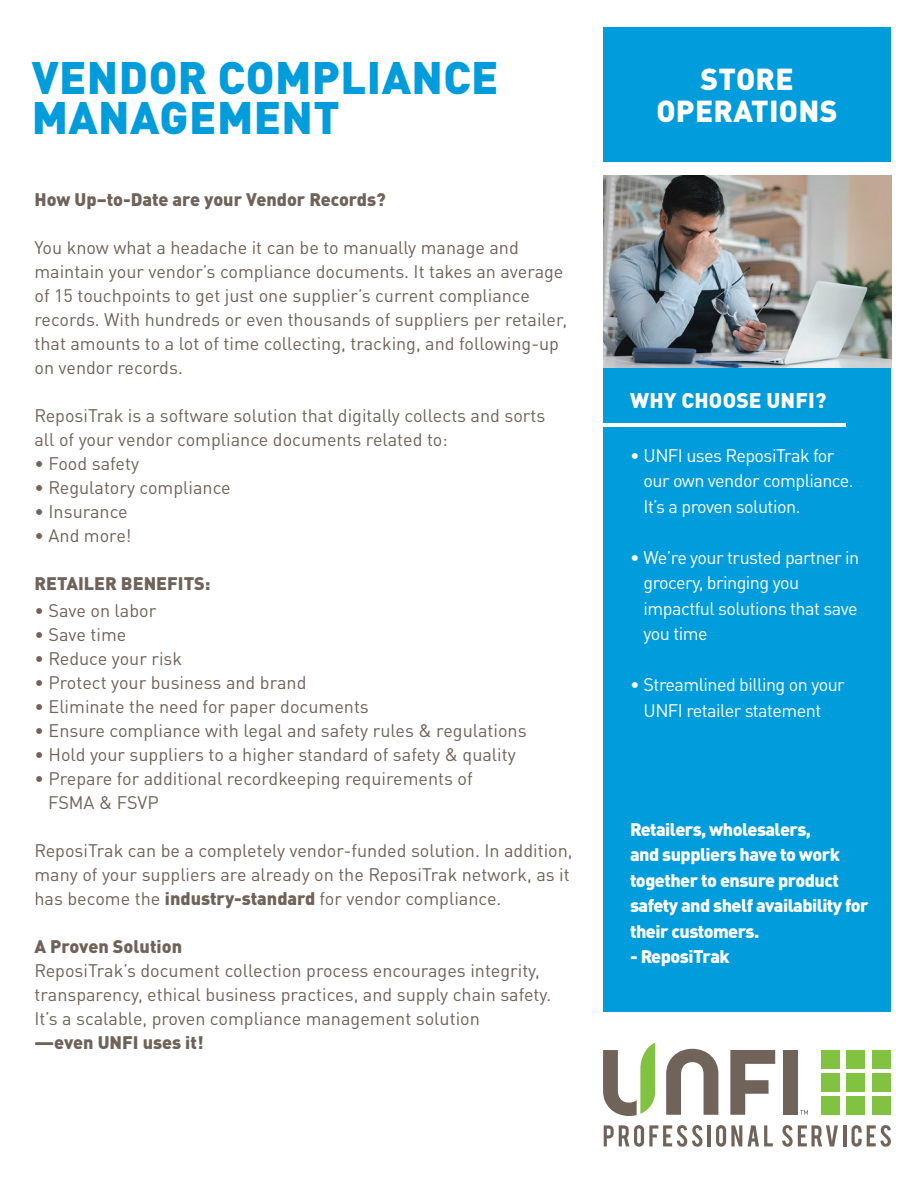
<style>
.page{position:relative;width:918px;height:1188px;background:#fff}
.page>*{position:absolute;margin:0;border:0;box-sizing:border-box;transform-origin:0 0}
.MAIN_HEADING{font:900 45px "DINOT";letter-spacing:.01em;color:#009cdc}
.t1{font:900 30px "DINOT";letter-spacing:.01em;color:#fff}
.SIDEBAR_HEADER{font:900 21px "DINOT";letter-spacing:.01em;color:#fff}
.t2{font:18px/24px "DINOT";color:#6f6259}
.SIDEBAR_BODY{font:18px "DINOT";letter-spacing:-.03em;color:#fff}
.SIDEBAR_BODY-2{font:900 18px/25.5px "DINOT";letter-spacing:-.03em;color:#fff}
.t3{font:900 18px "DINOT";color:#6f6259}
.s1{font-weight:900}
</style>
<div class="page">
<div style="left:603px;top:251px;width:288px;height:761px;background:#009cdc"></div>
<div style="left:603px;top:27px;width:288px;height:135px;background:#009cdc"></div>
<svg style="left:730px;top:1050px;width:45px;height:65px"></svg>
<div style="left:783px;top:1050px;width:15px;height:65px;background:#706359"></div>
<svg style="left:666px;top:1049px;width:52px;height:66px"></svg>
<svg style="left:800px;top:1110px;width:8px;height:5px"></svg>
<svg style="left:603px;top:1043px;width:52px;height:73px"></svg>
<svg style="left:604px;top:1125px;width:99px;height:22px"></svg>
<hr style="left:708px;top:1125px;width:3px;height:21px;background:#706359">
<svg style="left:716px;top:1125px;width:26px;height:22px"></svg>
<svg style="left:748px;top:1125px;width:25px;height:21px"></svg>
<svg style="left:782px;top:1125px;width:56px;height:22px"></svg>
<hr style="left:843px;top:1125px;width:3px;height:21px;background:#706359">
<svg style="left:852px;top:1125px;width:39px;height:22px"></svg>
<div style="left:821px;top:1096px;width:19px;height:19px;background:#81c340"></div>
<div style="left:847px;top:1096px;width:18px;height:19px;background:#81c340"></div>
<div style="left:872px;top:1096px;width:19px;height:19px;background:#81c340"></div>
<div style="left:821px;top:1073px;width:19px;height:19px;background:#81c340"></div>
<div style="left:847px;top:1073px;width:18px;height:19px;background:#81c340"></div>
<div style="left:872px;top:1073px;width:19px;height:19px;background:#81c340"></div>
<div style="left:821px;top:1050px;width:19px;height:19px;background:#81c340"></div>
<div style="left:847px;top:1050px;width:18px;height:19px;background:#81c340"></div>
<div style="left:872px;top:1050px;width:19px;height:19px;background:#81c340"></div>
<hr style="left:603px;top:423px;width:243px;height:4px;background:#fff">
<img style="left:603px;top:175px;width:288px;height:193px">
<p class="MAIN_HEADING" style="left:32px;top:47px;width:469px">VENDOR COMPLIANCE</p>
<p class="MAIN_HEADING" style="left:32px;top:88px;width:310px">MANAGEMENT</p>
<p class="t3" style="left:34px;top:187px;width:353px">How Up–to-Date are your Vendor Records?</p>
<p class="t2" style="left:34px;top:235px;width:534px">You know what a headache it can be to manually manage and maintain your vendor’s compliance documents. It takes an average of 15 touchpoints to get just one supplier’s current compliance records. With hundreds or even thousands of suppliers per retailer, that amounts to a lot of time collecting, tracking, and following-up on vendor records.</p>
<p class="t2" style="left:34px;top:403px;width:512px">ReposiTrak is a software solution that digitally collects and sorts</p>
<p class="t2" style="left:34px;top:427px;width:415px">all of your vendor compliance documents related to:</p>
<p class="t2" style="left:34px;top:451px;width:106px">• Food safety</p>
<p class="t2" style="left:34px;top:475px;width:198px">• Regulatory compliance</p>
<p class="t2" style="left:34px;top:499px;width:95px">• Insurance</p>
<p class="t2" style="left:34px;top:523px;width:99px">• And more!</p>
<p class="t3" style="left:34px;top:571px;width:178px">RETAILER BENEFITS:</p>
<p class="t2" style="left:34px;top:598px;width:123px">• Save on labor</p>
<p class="t2" style="left:34px;top:622px;width:93px">• Save time</p>
<p class="t2" style="left:34px;top:646px;width:149px">• Reduce your risk</p>
<p class="t2" style="left:34px;top:670px;width:274px">• Protect your business and brand</p>
<p class="t2" style="left:34px;top:694px;width:336px">• Eliminate the need for paper documents</p>
<p class="t2" style="left:34px;top:718px;width:494px">• Ensure compliance with legal and safety rules &amp; regulations</p>
<p class="t2" style="left:34px;top:742px;width:483px">• Hold your suppliers to a higher standard of safety &amp; quality</p>
<p class="t2" style="left:34px;top:766px;width:440px">• Prepare for additional recordkeeping requirements of</p>
<p class="t2" style="left:48px;top:790px;width:112px">FSMA &amp; FSVP</p>
<p class="t2" style="left:34px;top:838px;width:540px">ReposiTrak can be a completely vendor-funded solution. In addition, many of your suppliers are already on the ReposiTrak network, as it has become the <span class="s1">industry-standard</span> for vendor compliance.</p>
<p class="t3" style="left:34px;top:934px;width:149px">A Proven Solution</p>
<p class="t2" style="left:34px;top:958px;width:518px">ReposiTrak’s document collection process encourages integrity, transparency, ethical business practices, and supply chain safety.<br>It’s a scalable, proven compliance management solution</p>
<p class="t3" style="left:34px;top:1030px;width:171px">—even UNFI uses it!</p>
<p class="t1" style="left:700px;top:59px;width:95px">STORE</p>
<p class="t1" style="left:656px;top:91px;width:183px">OPERATIONS</p>
<p class="SIDEBAR_HEADER" style="left:630px;top:386px;width:198px">WHY CHOOSE UNFI?</p>
<p class="SIDEBAR_BODY" style="left:630px;top:444px;width:206px">• UNFI uses ReposiTrak for</p>
<p class="SIDEBAR_BODY" style="left:644px;top:470px;width:212px">our own vendor compliance.</p>
<p class="SIDEBAR_BODY" style="left:644px;top:495px;width:158px">It’s a proven solution.</p>
<p class="SIDEBAR_BODY" style="left:630px;top:546px;width:231px">• We’re your trusted partner in</p>
<p class="SIDEBAR_BODY" style="left:644px;top:572px;width:157px">grocery, bringing you</p>
<p class="SIDEBAR_BODY" style="left:644px;top:597px;width:216px">impactful solutions that save</p>
<p class="SIDEBAR_BODY" style="left:644px;top:623px;width:66px">you time</p>
<p class="SIDEBAR_BODY" style="left:630px;top:674px;width:216px">• Streamlined billing on your</p>
<p class="SIDEBAR_BODY" style="left:644px;top:699px;width:179px">UNFI retailer statement</p>
<p class="SIDEBAR_BODY-2" style="left:630px;top:816px;width:240px">Retailers, wholesalers,<br>and suppliers have to work together to ensure product safety and shelf availability for their customers.</p>
<p class="SIDEBAR_BODY-2" style="left:630px;top:943px;width:101px">- ReposiTrak</p>
</div>
